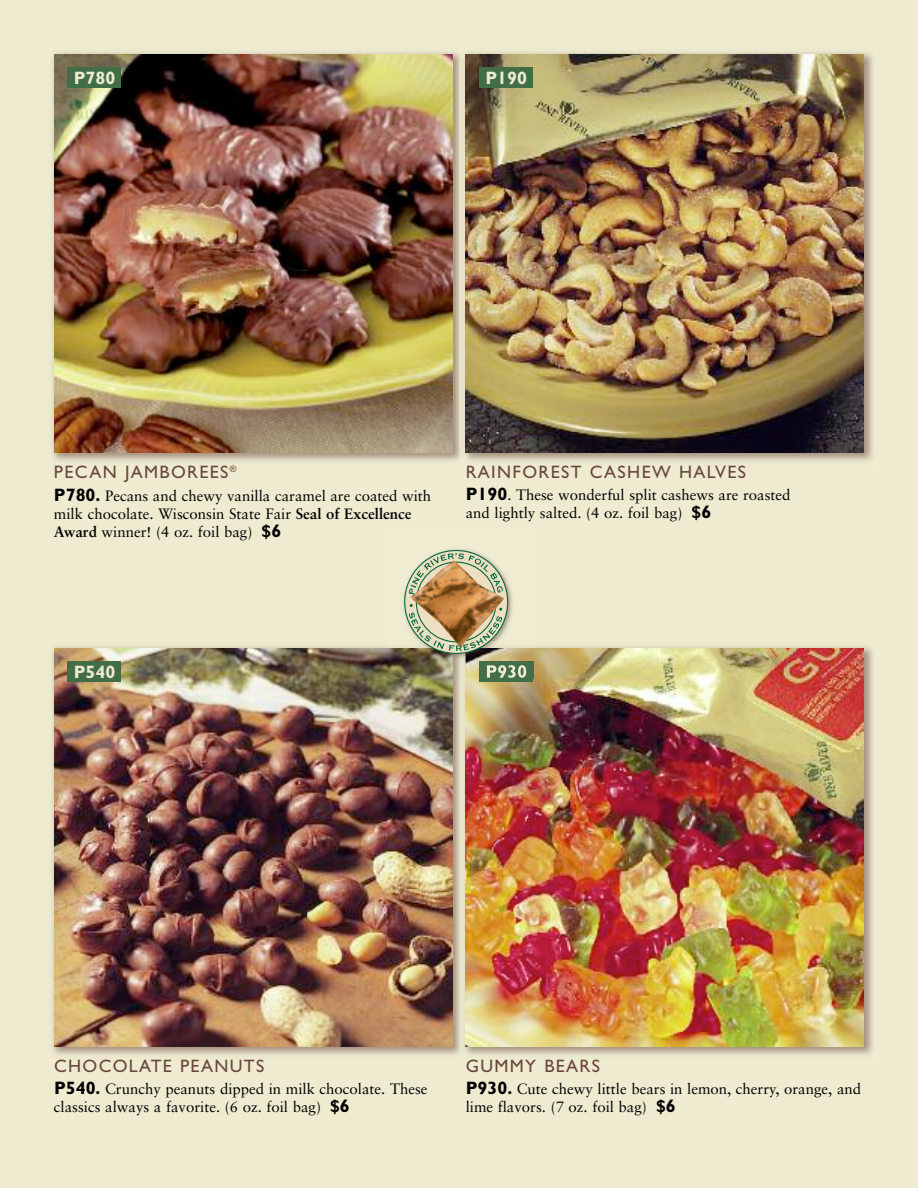
<style>
.page{position:relative;width:918px;height:1188px;background:#eeebd0}
.page>*{position:absolute;margin:0;border:0;box-sizing:border-box;transform-origin:0 0}
.t1{font:18px "Gill Sans";letter-spacing:.075em;color:#6a4839}
.t2{font:700 18px "Gill Sans";color:#eeebd0}
.t3{font:15px/18px "Sabon";color:#000}
.s1{font-family:"Gill Sans";font-weight:700;font-size:18px}
.s2{font-weight:700}
</style>
<div class="page">
<img style="left:52px;top:646px;width:407px;height:409px">
<img style="left:54px;top:648px;width:398px;height:398px">
<div style="left:68px;top:662px;width:54px;height:20px;background:#426e47"></div>
<img style="left:468px;top:646px;width:405px;height:409px">
<img style="left:459px;top:679px;width:9px;height:373px">
<img style="left:466px;top:648px;width:398px;height:398px">
<div style="left:479px;top:662px;width:54px;height:20px;background:#426e47"></div>
<img style="left:52px;top:52px;width:821px;height:409px">
<img style="left:468px;top:54px;width:396px;height:398px">
<div style="left:479px;top:68px;width:54px;height:20px;background:#426e47"></div>
<img style="left:459px;top:52px;width:9px;height:416px">
<img style="left:466px;top:54px;width:2px;height:398px">
<img style="left:54px;top:54px;width:398px;height:398px">
<div style="left:68px;top:68px;width:54px;height:20px;background:#426e47"></div>
<img style="left:404px;top:549px;width:108px;height:83px">
<img style="left:386px;top:646px;width:80px;height:33px">
<img style="left:504px;top:646px;width:32px;height:2px">
<img style="left:466px;top:648px;width:70px;height:31px">
<img style="left:479px;top:662px;width:54px;height:17px">
<img style="left:487px;top:665px;width:39px;height:13px">
<svg style="left:405px;top:551px;width:103px;height:102px"></svg>
<img style="left:410px;top:561px;width:94px;height:87px">
<svg style="left:409px;top:553px;width:94px;height:42px"></svg>
<svg style="left:409px;top:604px;width:93px;height:47px"></svg>
<p class="t2" style="left:74px;top:67px;width:43px">P780</p>
<p class="t2" style="left:485px;top:67px;width:43px">P190</p>
<p class="t1" style="left:54px;top:462px;width:184px">PECAN JAMBOREES<sup>®</sup></p>
<p class="t3" style="left:54px;top:486px;width:379px"><span class="s1">P780.</span> Pecans and chewy vanilla caramel are coated with milk chocolate. Wisconsin State Fair <span class="s2">Seal of Excellence<br>Award</span> winner! (4 oz. foil bag) <span class="s1">$6</span></p>
<p class="t1" style="left:466px;top:462px;width:282px">RAINFOREST CASHEW HALVES</p>
<p class="t3" style="left:466px;top:486px;width:326px"><span class="s1">P190</span>. These wonderful split cashews are roasted and lightly salted. (4 oz. foil bag) <span class="s1">$6</span></p>
<p class="t2" style="left:74px;top:661px;width:43px">P540</p>
<p class="t1" style="left:54px;top:1056px;width:212px">CHOCOLATE PEANUTS</p>
<p class="t3" style="left:54px;top:1080px;width:375px"><span class="s1">P540.</span> Crunchy peanuts dipped in milk chocolate. These classics always a favorite. (6 oz. foil bag) <span class="s1">$6</span></p>
<p class="t1" style="left:466px;top:1056px;width:136px">GUMMY BEARS</p>
<p class="t3" style="left:466px;top:1080px;width:397px"><span class="s1">P930.</span> Cute chewy little bears in lemon, cherry, orange, and lime flavors. (7 oz. foil bag) <span class="s1">$6</span></p>
</div>
